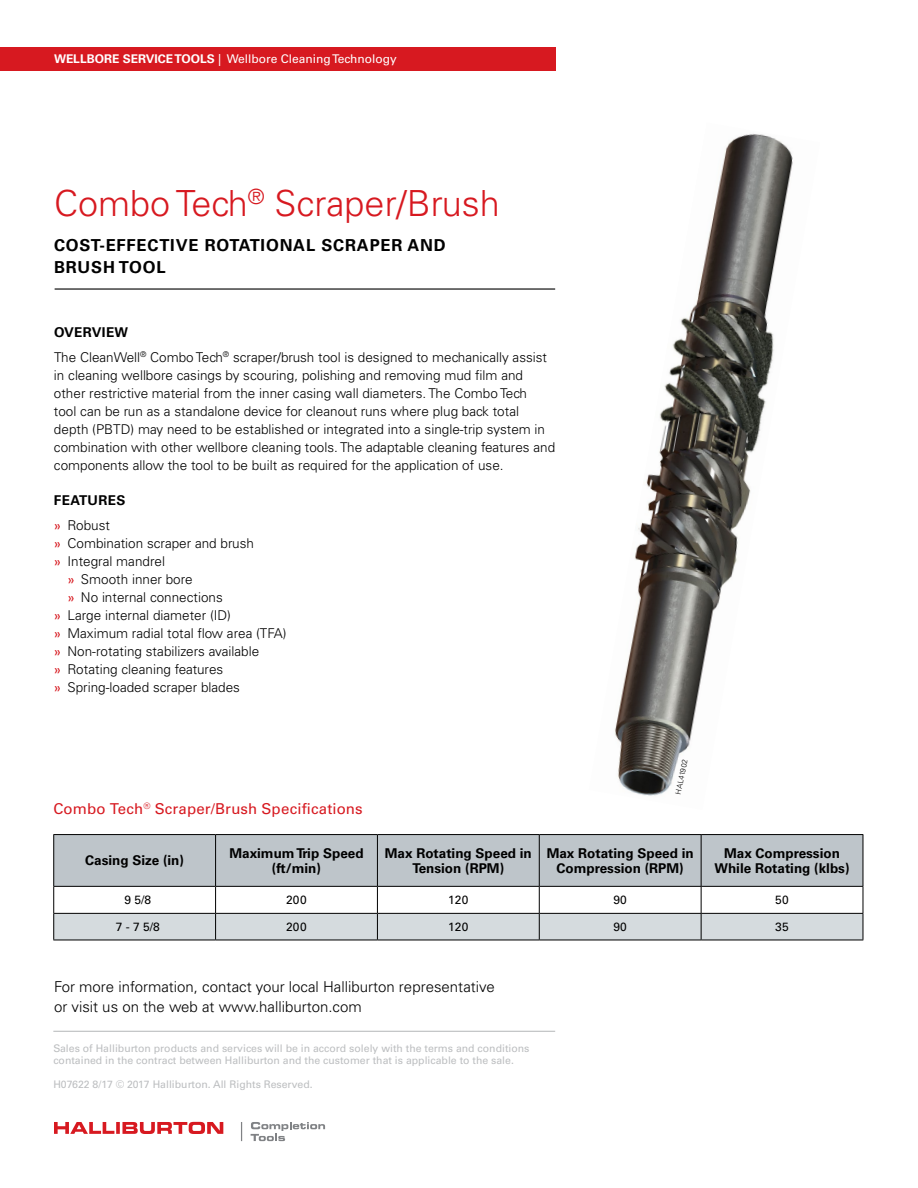
<style>
.page{position:relative;width:918px;height:1188px;background:#fff}
.page>*{position:absolute;margin:0;border:0;box-sizing:border-box;transform-origin:0 0}
.t1{font:300 36px "Univers LT Std";color:#d71920}
.t2{font:700 16.5px/22.5px "Univers LT Std";letter-spacing:.05em;color:#000}
.t3{font:300 15px/19.5px "Univers LT Std";color:#000}
.t4{font:15px "Univers LT Std";letter-spacing:.01em;color:#d71920}
.t5{font:300 13.5px/18px "Univers LT Std";color:#000}
.t6{font:700 13.5px/15px "Univers LT Std";color:#000;text-align:center}
.t7{font:700 13.5px/24.8px "Univers LT Std";letter-spacing:.025em;color:#000}
.t8{font:12px "Univers LT Std";color:#fff}
.t9{font:12px "Univers LT Std";letter-spacing:.01em;color:#000}
.t10{font:10.5px/12px "Univers LT Std";color:#bcbec0}
.t11{font:300 7.5px "Univers LT Std";color:#000}
.s1{font-weight:700}
.s2{font-weight:400;color:#d71920}
.s3{font-weight:300}
</style>
<div class="page">
<hr style="left:53px;top:834px;width:163px;height:1px;background:#000">
<hr style="left:216px;top:834px;width:161px;height:1px;background:#000">
<hr style="left:377px;top:834px;width:162px;height:1px;background:#000">
<hr style="left:539px;top:834px;width:162px;height:1px;background:#000">
<hr style="left:701px;top:834px;width:162px;height:1px;background:#000">
<svg style="left:53px;top:835px;width:811px;height:105px"></svg>
<hr style="left:53px;top:940px;width:163px;height:1px;background:#000">
<hr style="left:216px;top:940px;width:161px;height:1px;background:#000">
<hr style="left:377px;top:940px;width:162px;height:1px;background:#000">
<hr style="left:539px;top:940px;width:162px;height:1px;background:#000">
<hr style="left:701px;top:940px;width:162px;height:1px;background:#000">
<hr style="left:53px;top:835px;width:1px;height:51px;background:#000">
<hr style="left:215px;top:835px;width:1px;height:51px;background:#000">
<hr style="left:377px;top:835px;width:1px;height:51px;background:#000">
<hr style="left:539px;top:835px;width:1px;height:51px;background:#000">
<hr style="left:701px;top:835px;width:1px;height:51px;background:#000">
<hr style="left:863px;top:835px;width:1px;height:51px;background:#000">
<hr style="left:55px;top:288px;width:500px;height:2px;background:#000">
<img style="left:615px;top:133px;width:178px;height:663px">
<div style="left:0;top:47px;width:555px;height:23px;background:#d71920"></div>
<hr style="left:53px;top:1031px;width:502px;height:1px;background:#bcbec0">
<svg style="left:54px;top:1122px;width:169px;height:12px"></svg>
<svg style="left:251px;top:1122px;width:74px;height:19px"></svg>
<svg style="left:241px;top:1122px;width:1px;height:19px"></svg>
<p class="t8" style="left:54px;top:51px;width:313px"><span class="s1">LEVEL 1 CAPABIL TY</span> | Level 2 Capability (if applicable)</p>
<p class="t8" style="left:54px;top:51px;width:344px"><span class="s1">WELLBORE SERVICE TOOLS</span> | Wellbore Cleaning Technology</p>
<h1 class="t1" style="left:54px;top:182px;width:447px">Combo Tech<sup>®</sup> Scraper/Brush</h1>
<p class="t2" style="left:54px;top:234px;width:393px">COST-EFFECTIVE ROTATIONAL SCRAPER AND<br>BRUSH TOOL</p>
<p class="t5" style="left:54px;top:320px;width:495px;line-height:24.8px"><span class="s1">OVERVIEW<br></span>The CleanWell<sup>®</sup> Combo Tech<sup>®</sup> scraper/brush tool is designed to mechanically assist</p>
<p class="t5" style="left:54px;top:366px;width:503px">in cleaning wellbore casings by scouring, polishing and removing mud film and other restrictive material from the inner casing wall diameters. The Combo Tech<br>tool can be run as a standalone device for cleanout runs where plug back total depth (PBTD) may need to be established or integrated into a single-trip system in combination with other wellbore cleaning tools. The adaptable cleaning features and components allow the tool to be built as required for the application of use.</p>
<p class="t7" style="left:54px;top:488px;width:73px">FEATURES <span class="s2">»</span> <span class="s3">Robust</span></p>
<p class="t5" style="left:54px;top:534px;width:201px"><span class="s2">»</span> Combination scraper and brush</p>
<p class="t5" style="left:54px;top:552px;width:113px"><span class="s2">»</span> Integral mandrel</p>
<p class="t5" style="left:67px;top:570px;width:127px"><span class="s2">»</span> Smooth inner bore</p>
<p class="t5" style="left:67px;top:588px;width:157px"><span class="s2">»</span> No internal connections</p>
<p class="t5" style="left:54px;top:606px;width:179px"><span class="s2">»</span> Large internal diameter (ID)</p>
<p class="t5" style="left:54px;top:624px;width:234px"><span class="s2">»</span> Maximum radial total flow area (TFA)</p>
<p class="t5" style="left:54px;top:642px;width:207px"><span class="s2">»</span> Non-rotating stabilizers available</p>
<p class="t5" style="left:54px;top:660px;width:171px"><span class="s2">»</span> Rotating cleaning features</p>
<p class="t5" style="left:54px;top:678px;width:188px"><span class="s2">»</span> Spring-loaded scraper blades</p>
<p class="t11" style="left:674px;top:793px;width:37px;rotate:-78deg">HAL41902</p>
<p class="t4" style="left:53px;top:800px;width:311px">Combo Tech<sup>®</sup> Scraper/Brush Specifications</p>
<p class="t6" style="left:85px;top:853px;width:100px">Casing Size (in)</p>
<p class="t6" style="left:229px;top:846px;width:136px">Maximum Trip Speed (ft/min)</p>
<p class="t6" style="left:385px;top:846px;width:149px">Max Rotating Speed in<br>Tension (RPM)</p>
<p class="t6" style="left:547px;top:846px;width:149px">Max Rotating Speed in<br>Compression (RPM)</p>
<p class="t6" style="left:715px;top:846px;width:137px">Max Compression<br>While Rotating (klbs)</p>
<p class="t9" style="left:125px;top:893px;width:28px">9 5/8</p>
<p class="t9" style="left:286px;top:893px;width:22px">200</p>
<p class="t9" style="left:448px;top:893px;width:22px">120</p>
<p class="t9" style="left:613px;top:893px;width:15px">90</p>
<p class="t9" style="left:775px;top:893px;width:15px">50</p>
<p class="t9" style="left:116px;top:920px;width:46px">7 - 7 5/8</p>
<p class="t9" style="left:286px;top:920px;width:22px">200</p>
<p class="t9" style="left:448px;top:920px;width:22px">120</p>
<p class="t9" style="left:613px;top:920px;width:15px">90</p>
<p class="t9" style="left:775px;top:920px;width:15px">35</p>
<p class="t3" style="left:54px;top:977px;width:442px">For more information, contact your local Halliburton representative or visit us on the web at www.halliburton.com</p>
<p class="t10" style="left:53px;top:1042px;width:478px">Sales of Halliburton products and services will be in accord solely with the terms and conditions contained in the contract between Halliburton and the customer that is applicable to the sale.</p>
<p class="t10" style="left:53px;top:1078px;width:261px">H07622 8/17 © 2017 Halliburton. All Rights Reserved.</p>
</div>
